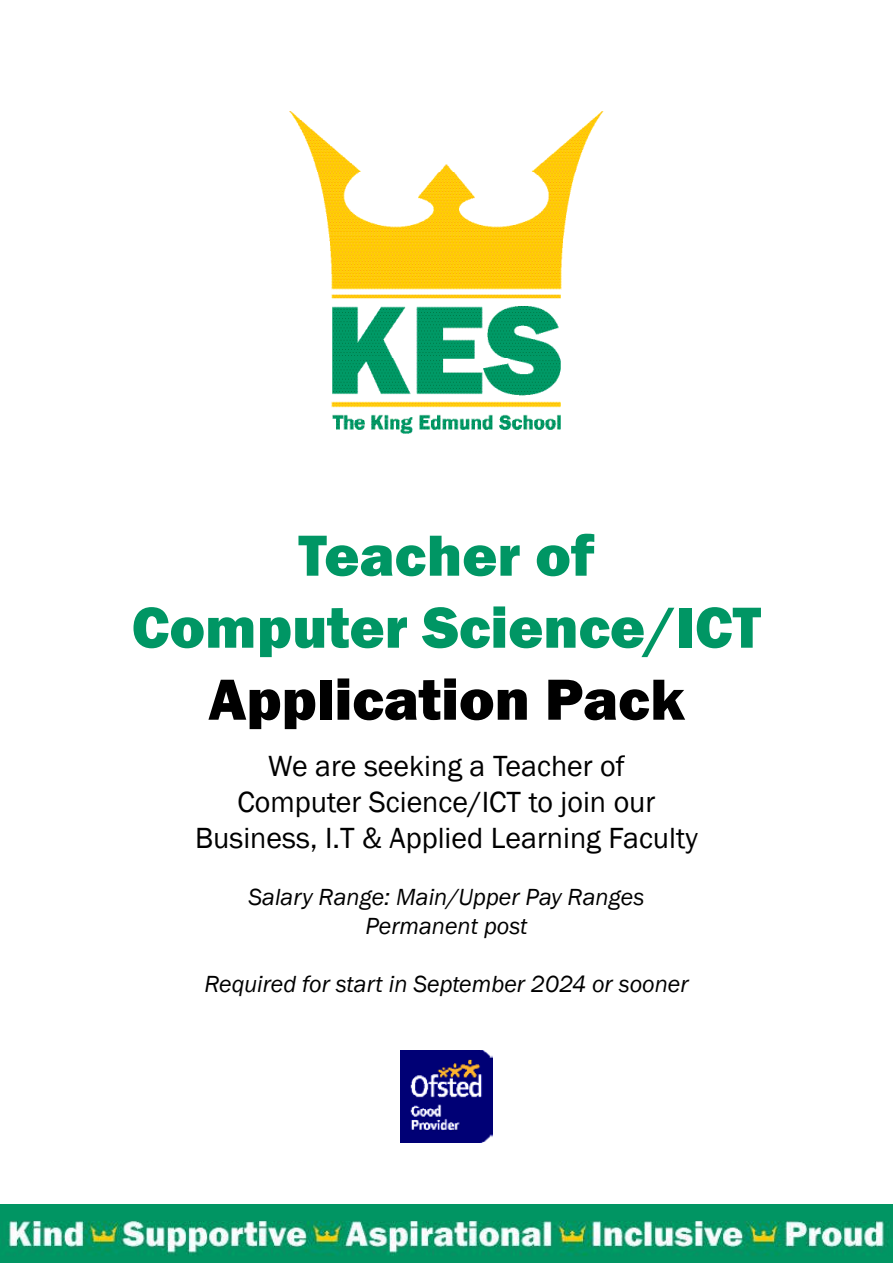
<style>
.page{position:relative;width:893px;height:1263px;background:#fff}
.page>*{position:absolute;margin:0;border:0;box-sizing:border-box;transform-origin:0 0}
.t1{font:800 60px/72px "Franklin Gothic";color:#009664;text-align:center}
.t2{font:800 60px "Franklin Gothic";color:#000}
.t3{font:30px/36px "Franklin Gothic";color:#000;text-align:center}
.t4{font:italic 24px/28.8px "Franklin Gothic";color:#000;text-align:center}
</style>
<div class="page">
<img style="left:290px;top:111px;width:313px;height:323px">
<img style="left:0;top:1205px;width:893px;height:58px">
<img style="left:401px;top:1050px;width:91px;height:92px">
<h1 class="t1" style="left:132px;top:519px;width:631px">Teacher of<br>Computer Science/ICT</h1>
<h1 class="t2" style="left:208px;top:661px;width:478px">Application Pack</h1>
<p class="t3" style="left:195px;top:748px;width:504px">We are seeking a Teacher of<br>Computer Science/ICT to join our<br>Business, I.T &amp; Applied Learning Faculty</p>
<p class="t4" style="left:249px;top:883px;width:397px">Salary Range: Main/Upper Pay Ranges<br>Permanent post</p>
<p class="t4" style="left:204px;top:970px;width:486px">Required for start in September 2024 or sooner</p>
</div>
